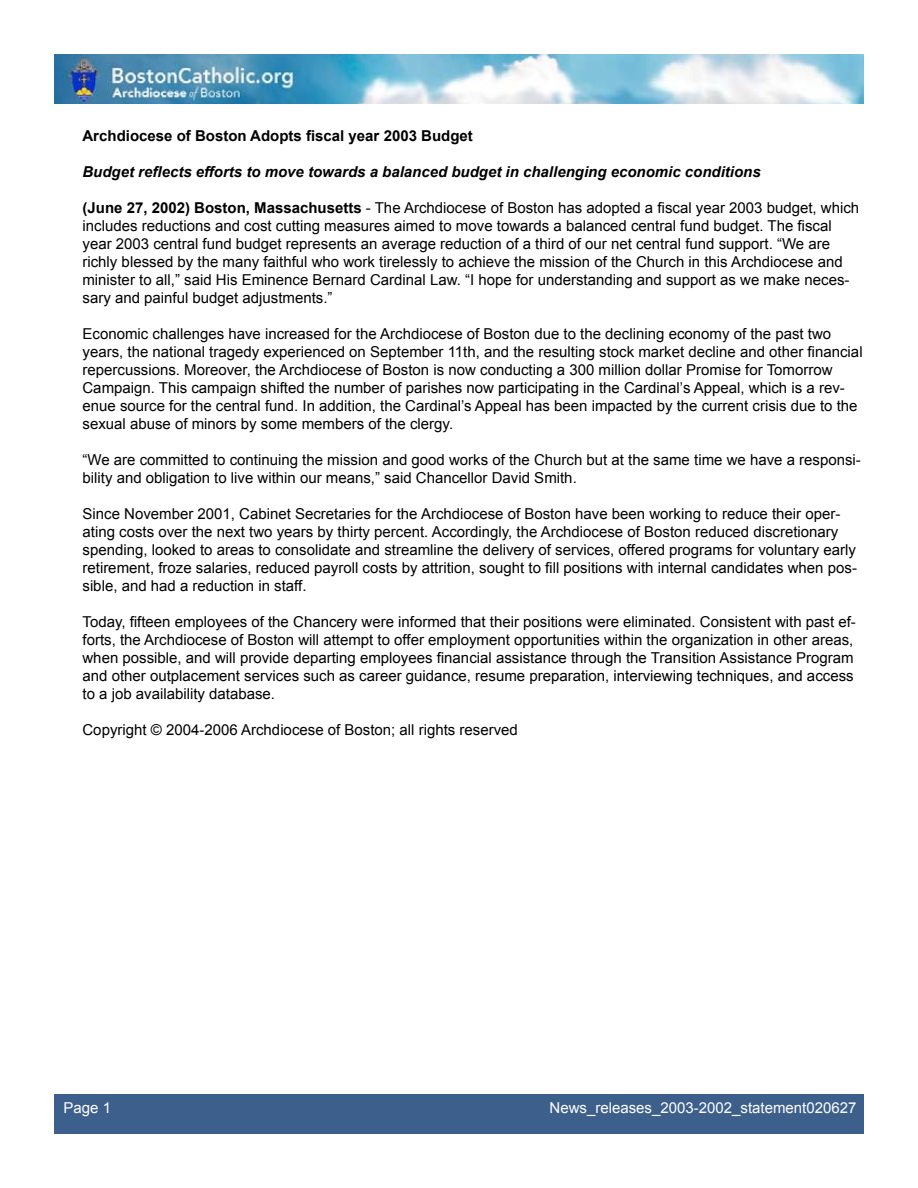
<style>
.page{position:relative;width:918px;height:1188px;background:#fff}
.page>*{position:absolute;margin:0;border:0;box-sizing:border-box;transform-origin:0 0}
.t1{font:15px/18px "Arial";color:#000}
.t2{font:italic 700 15px "Arial";color:#000}
.t3{font:700 15px "Arial";color:#000}
.t4{font:15px "Arial";color:#fff}
.s1{font-weight:700}
</style>
<div class="page">
<img style="left:54px;top:54px;width:810px;height:50px">
<div style="left:54px;top:1094px;width:810px;height:40px;background:#3d5f8c"></div>
<p class="t3" style="left:82px;top:126px;width:392px">Archdiocese of Boston Adopts fiscal year 2003 Budget</p>
<p class="t2" style="left:82px;top:162px;width:680px">Budget reflects efforts to move towards a balanced budget in challenging economic conditions</p>
<p class="t1" style="left:82px;top:199px;width:778px"><span class="s1">(June 27, 2002) Boston, Massachusetts</span> - The Archdiocese of Boston has adopted a fiscal year 2003 budget, which includes reductions and cost cutting measures aimed to move towards a balanced central fund budget. The fiscal year 2003 central fund budget represents an average reduction of a third of our net central fund support. “We are richly blessed by the many faithful who work tirelessly to achieve the mission of the Church in this Archdiocese and minister to all,” said His Eminence Bernard Cardinal Law. “I hope for understanding and support as we make neces&shy;sary and painful budget adjustments.”</p>
<p class="t1" style="left:82px;top:325px;width:782px">Economic challenges have increased for the Archdiocese of Boston due to the declining economy of the past two years, the national tragedy experienced on September 11th, and the resulting stock market decline and other financial repercussions. Moreover, the Archdiocese of Boston is now conducting a 300 million dollar Promise for Tomorrow Campaign. This campaign shifted the number of parishes now participating in the Cardinal’s Appeal, which is a rev&shy;enue source for the central fund. In addition, the Cardinal’s Appeal has been impacted by the current crisis due to the sexual abuse of minors by some members of the clergy.</p>
<p class="t1" style="left:82px;top:451px;width:780px">“We are committed to continuing the mission and good works of the Church but at the same time we have a responsi&shy;bility and obligation to live within our means,” said Chancellor David Smith.</p>
<p class="t1" style="left:82px;top:505px;width:776px">Since November 2001, Cabinet Secretaries for the Archdiocese of Boston have been working to reduce their oper&shy;ating costs over the next two years by thirty percent. Accordingly, the Archdiocese of Boston reduced discretionary spending, looked to areas to consolidate and streamline the delivery of services, offered programs for voluntary early retirement, froze salaries, reduced payroll costs by attrition, sought to fill positions with internal candidates when pos&shy;sible, and had a reduction in staff.</p>
<p class="t1" style="left:82px;top:613px;width:775px">Today, fifteen employees of the Chancery were informed that their positions were eliminated. Consistent with past ef&shy;forts, the Archdiocese of Boston will attempt to offer employment opportunities within the organization in other areas, when possible, and will provide departing employees financial assistance through the Transition Assistance Program and other outplacement services such as career guidance, resume preparation, interviewing techniques, and access to a job availability database.</p>
<p class="t1" style="left:82px;top:721px;width:437px">Copyright © 2004-2006 Archdiocese of Boston; all rights reserved</p>
<p class="t4" style="left:64px;top:1097px;width:37px">Page</p>
<p class="t4" style="left:550px;top:1097px;width:308px">News_releases_2003-2002_statement020627</p>
</div>
